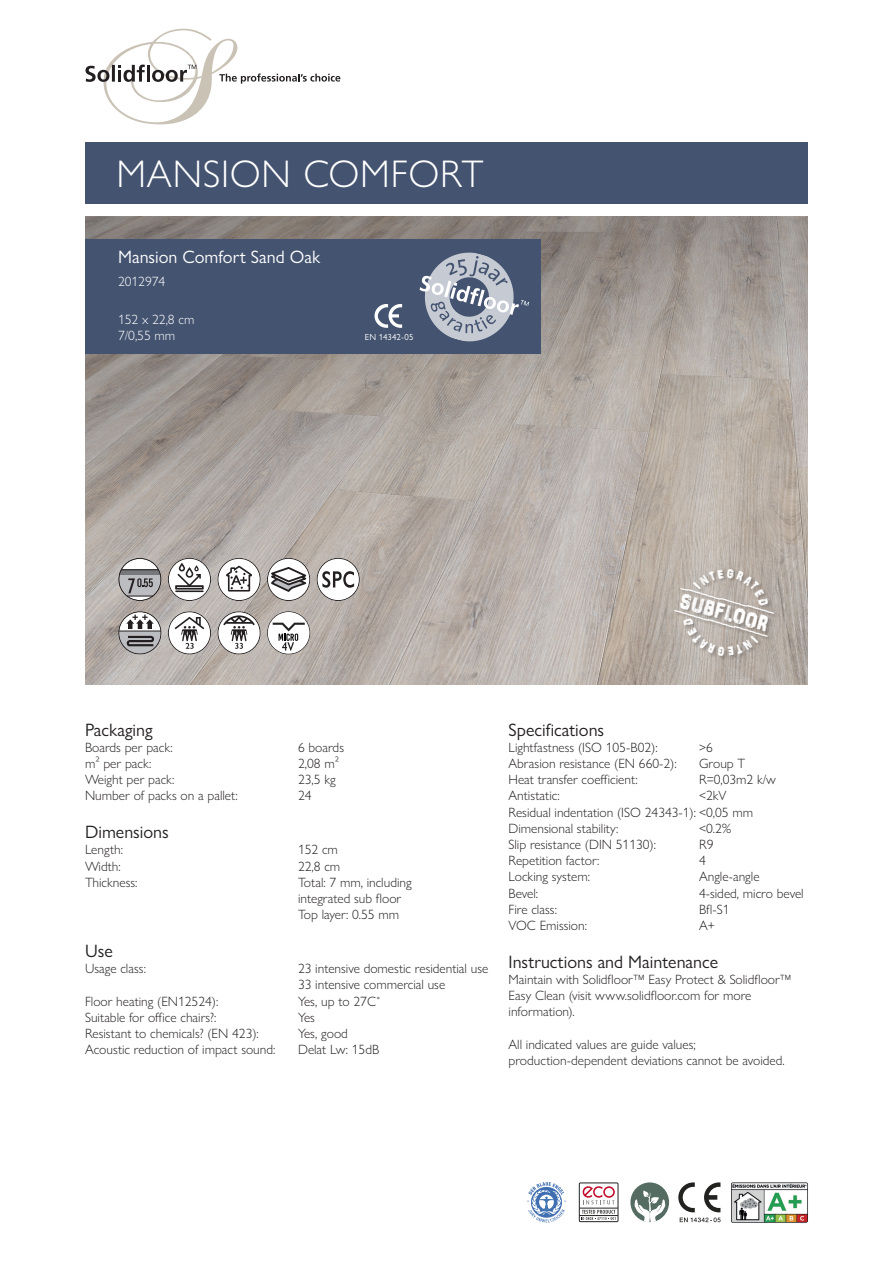
<style>
.page{position:relative;width:893px;height:1263px;background:#fff}
.page>*{position:absolute;margin:0;border:0;box-sizing:border-box;transform-origin:0 0}
.t1{font:300 38.7px "Gill Sans Nova";letter-spacing:.02em;color:#fff}
.t2{font:22.05px "Stamp Empire";color:#fff}
.t3{font:18px "Gill Sans Nova";color:#231f20}
.t4{font:18px "Gill Sans Nova";color:#fff}
.t5{font:300 13.5px/16.2px "Gill Sans Nova";color:#231f20}
.t6{font:300 13.5px/16.2px "Gill Sans Nova";color:#fff}
.t7{font:8.85px "Gill Sans Nova";letter-spacing:.015em;color:#fff}
.t8{font:7.65px "Stamp Empire";color:#fff;scale:3.15 1}
</style>
<div class="page">
<img style="left:85px;top:217px;width:723px;height:468px">
<svg style="left:85px;top:29px;width:255px;height:95px"></svg>
<img style="left:731px;top:1182px;width:77px;height:41px">
<div style="left:85px;top:239px;width:455px;height:115px;background:#445370"></div>
<div style="left:85px;top:142px;width:723px;height:62px;background:#445370"></div>
<svg style="left:168px;top:558px;width:43px;height:43px"></svg>
<hr style="left:175px;top:590px;width:29px;height:2px;background:#231f20">
<svg style="left:175px;top:563px;width:29px;height:27px"></svg>
<div style="left:168px;top:558px;width:43px;height:43px;border:1px solid #231f20;border-radius:50%"></div>
<svg style="left:168px;top:612px;width:43px;height:42px"></svg>
<svg style="left:175px;top:617px;width:29px;height:32px"></svg>
<div style="left:168px;top:611px;width:43px;height:43px;border:1px solid #231f20;border-radius:50%"></div>
<svg style="left:119px;top:558px;width:42px;height:43px"></svg>
<div style="left:118px;top:558px;width:43px;height:43px;border:1px solid #231f20;border-radius:50%"></div>
<svg style="left:119px;top:612px;width:42px;height:42px"></svg>
<div style="left:118px;top:611px;width:43px;height:43px;border:1px solid #231f20;border-radius:50%"></div>
<div style="left:218px;top:558px;width:42px;height:43px;background:#fff;border-radius:50%"></div>
<svg style="left:226px;top:566px;width:26px;height:25px"></svg>
<div style="left:218px;top:558px;width:42px;height:43px;border:1px solid #231f20;border-radius:50%"></div>
<svg style="left:218px;top:612px;width:42px;height:42px"></svg>
<svg style="left:223px;top:615px;width:32px;height:34px"></svg>
<div style="left:218px;top:611px;width:42px;height:43px;border:1px solid #231f20;border-radius:50%"></div>
<svg style="left:267px;top:558px;width:43px;height:43px"></svg>
<svg style="left:270px;top:566px;width:37px;height:27px"></svg>
<div style="left:267px;top:558px;width:43px;height:43px;border:1px solid #231f20;border-radius:50%"></div>
<svg style="left:267px;top:611px;width:43px;height:43px"></svg>
<svg style="left:273px;top:623px;width:32px;height:28px"></svg>
<div style="left:267px;top:611px;width:43px;height:43px;border:1px solid #231f20;border-radius:50%"></div>
<div style="left:317px;top:558px;width:42px;height:43px;background:#fff;border-radius:50%"></div>
<svg style="left:322px;top:571px;width:32px;height:17px"></svg>
<div style="left:317px;top:558px;width:43px;height:43px;border:1px solid #231f20;border-radius:50%"></div>
<svg style="left:374px;top:304px;width:28px;height:24px"></svg>
<svg style="left:678px;top:1182px;width:43px;height:40px"></svg>
<svg style="left:630px;top:1182px;width:39px;height:40px"></svg>
<svg style="left:634px;top:1190px;width:31px;height:32px"></svg>
<svg style="left:527px;top:1182px;width:39px;height:41px"></svg>
<svg style="left:582px;top:1186px;width:33px;height:18px"></svg>
<div style="left:579px;top:1182px;width:39px;height:40px;border:1px solid #222221"></div>
<hr style="left:579px;top:1208px;width:39px;height:1px;background:#222221">
<hr style="left:579px;top:1215px;width:39px;height:1px;background:#222221">
<svg style="left:581px;top:1210px;width:35px;height:10px"></svg>
<svg style="left:419px;top:252px;width:110px;height:90px"></svg>
<div style="left:674px;top:568px;width:106px;height:93px;background:#231f20;opacity:.3"></div>
<svg style="left:693px;top:569px;width:76px;height:37px;background:#b3aaa3"></svg>
<svg style="left:683px;top:618px;width:76px;height:38px;background:#b1aaa3"></svg>
<h1 class="t1" style="left:116px;top:150px;width:369px">MANSION COMFORT</h1>
<h3 class="t4" style="left:118px;top:246px;width:204px">Mansion Comfort Sand Oak</h3>
<p class="t6" style="left:118px;top:273px;width:49px">2012974</p>
<p class="t6" style="left:118px;top:311px;width:78px">152 x 22,8 cm<br>7/0,55 mm</p>
<p class="t7" style="left:365px;top:332px;width:50px">EN 14342-05</p>
<p class="t8" style="left:681px;top:584px;width:33px;rotate:15deg">--------------</p>
<p class="t8" style="left:675px;top:607px;width:33px;rotate:15deg">--------------</p>
<h2 class="t2" style="left:684px;top:590px;width:91px;rotate:15deg">Subfloor</h2>
<h3 class="t3" style="left:85px;top:718px;width:69px">Packaging</h3>
<p class="t5" style="left:85px;top:739px;width:89px">Boards per pack:</p>
<p class="t5" style="left:298px;top:739px;width:48px">6 boards</p>
<p class="t5" style="left:85px;top:755px;width:68px">m² per pack:</p>
<p class="t5" style="left:298px;top:755px;width:42px">2,08 m²</p>
<p class="t5" style="left:85px;top:771px;width:91px">Weight per pack:</p>
<p class="t5" style="left:298px;top:771px;width:39px">23,5 kg</p>
<p class="t5" style="left:85px;top:788px;width:154px">Number of packs on a pallet:</p>
<p class="t5" style="left:298px;top:788px;width:15px">24</p>
<h3 class="t3" style="left:85px;top:821px;width:85px">Dimensions</h3>
<p class="t5" style="left:85px;top:842px;width:39px">Length:</p>
<p class="t5" style="left:298px;top:842px;width:41px">152 cm</p>
<p class="t5" style="left:85px;top:858px;width:37px">Width:</p>
<p class="t5" style="left:298px;top:858px;width:44px">22,8 cm</p>
<p class="t5" style="left:85px;top:874px;width:54px">Thickness:</p>
<p class="t5" style="left:298px;top:874px;width:115px">Total: 7 mm, including integrated sub floor<br>Top layer: 0.55 mm</p>
<h3 class="t3" style="left:85px;top:940px;width:29px">Use</h3>
<p class="t5" style="left:85px;top:960px;width:62px">Usage class:</p>
<p class="t5" style="left:298px;top:960px;width:192px">23 intensive domestic residential use<br>33 intensive commercial use</p>
<p class="t5" style="left:85px;top:993px;width:135px">Floor heating (EN12524):</p>
<p class="t5" style="left:298px;top:993px;width:84px">Yes, up to 27C˚</p>
<p class="t5" style="left:85px;top:1009px;width:133px">Suitable for office chairs?:</p>
<p class="t5" style="left:298px;top:1009px;width:18px">Yes</p>
<p class="t5" style="left:85px;top:1025px;width:175px">Resistant to chemicals? (EN 423):</p>
<p class="t5" style="left:298px;top:1025px;width:51px">Yes, good</p>
<p class="t5" style="left:85px;top:1041px;width:192px">Acoustic reduction of impact sound:</p>
<p class="t5" style="left:298px;top:1041px;width:83px">Delat Lw: 15dB</p>
<h3 class="t3" style="left:509px;top:718px;width:97px">Specifications</h3>
<p class="t5" style="left:509px;top:739px;width:151px">Lightfastness (ISO 105-B02):</p>
<p class="t5" style="left:699px;top:739px;width:15px">&gt;6</p>
<p class="t5" style="left:509px;top:755px;width:170px">Abrasion resistance (EN 660-2):</p>
<p class="t5" style="left:699px;top:755px;width:48px">Group T</p>
<p class="t5" style="left:509px;top:771px;width:131px">Heat transfer coefficient:</p>
<p class="t5" style="left:699px;top:771px;width:78px">R=0,03m2 k/w</p>
<p class="t5" style="left:509px;top:788px;width:53px">Antistatic:</p>
<p class="t5" style="left:509px;top:788px;width:246px;text-indent:190px">&lt;2kV<br>Residual indentation (ISO 24343-1): &lt;0,05 mm<br>Dimensional stability:</p>
<p class="t5" style="left:699px;top:820px;width:34px">&lt;0.2%</p>
<p class="t5" style="left:509px;top:836px;width:149px">Slip resistance (DIN 51130):</p>
<p class="t5" style="left:699px;top:836px;width:16px">R9</p>
<p class="t5" style="left:509px;top:852px;width:92px">Repetition factor:</p>
<p class="t5" style="left:699px;top:852px;width:8px">4</p>
<p class="t5" style="left:509px;top:869px;width:83px">Locking system:</p>
<p class="t5" style="left:699px;top:869px;width:62px">Angle-angle</p>
<p class="t5" style="left:509px;top:885px;width:31px">Bevel:</p>
<p class="t5" style="left:699px;top:885px;width:106px">4-sided, micro bevel</p>
<p class="t5" style="left:509px;top:901px;width:50px">Fire class:</p>
<p class="t5" style="left:699px;top:901px;width:32px">Bfl-S1</p>
<p class="t5" style="left:509px;top:917px;width:80px">VOC Emission:</p>
<p class="t5" style="left:699px;top:917px;width:17px">A+</p>
<h3 class="t3" style="left:509px;top:951px;width:211px">Instructions and Maintenance</h3>
<p class="t5" style="left:509px;top:971px;width:285px">Maintain with Solidfloor™ Easy Protect &amp; Solidfloor™<br>Easy Clean (visit www.solidfloor.com for more information).</p>
<p class="t5" style="left:509px;top:1036px;width:278px">All indicated values are guide values; production-dependent deviations cannot be avoided.</p>
</div>
